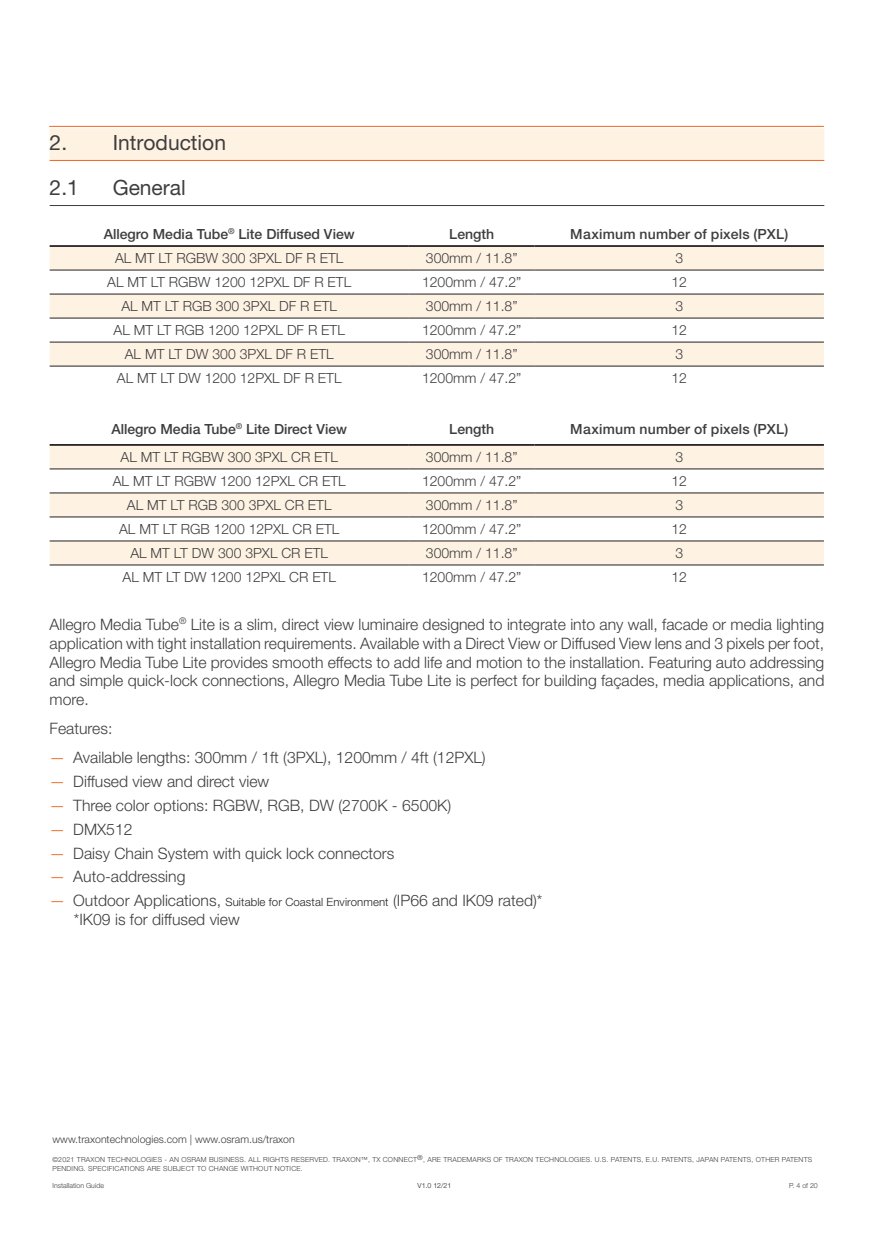
<style>
.page{position:relative;width:874px;height:1241px;background:#fff}
.page>*{position:absolute;margin:0;border:0;box-sizing:border-box;transform-origin:0 0}
.t1{font:21px "Helvetica Neue LT Pro";color:#3e3e3f}
.Main_Body_Paragraph{font:300 15.75px/18.9px "Helvetica Neue LT Pro";color:#3e3e3f;text-align:justify}
.Table_Content{font:300 14px "Helvetica Neue LT Pro";color:#3e3e3f}
.Table_Content-2{font:500 14px "Helvetica Neue LT Pro";color:#3e3e3f}
.t2{font:300 10.5px "Helvetica Neue LT Pro";color:#3e3e3f}
.t3{font:300 7px/8.4px "Helvetica Neue LT Pro";letter-spacing:.03em;color:#3e3e3f}
.t4{font:300 7px "Helvetica Neue LT Pro";color:#3e3e3f}
.t5{font:300 7px "Helvetica Neue LT Pro";color:#231f20}
.s1{color:#f36421}
.s2{font-size:11.38px;color:#231f20}
</style>
<div class="page">
<hr style="left:49px;top:126px;width:774px;height:1px;background:#f36421">
<div style="left:50px;top:128px;width:773px;height:32px;background:#fef2e3"></div>
<hr style="left:50px;top:160px;width:773px;height:1px;background:#f36421">
<hr style="left:50px;top:205px;width:773px;height:1px;background:#3e3e3f">
<svg style="left:50px;top:247px;width:773px;height:118px;fill:#fef2e3"></svg>
<hr style="left:408px;top:245px;width:126px;height:2px;background:#231f20">
<hr style="left:534px;top:245px;width:289px;height:2px;background:#231f20">
<hr style="left:408px;top:269px;width:126px;height:1px;background:#231f20">
<hr style="left:534px;top:269px;width:289px;height:1px;background:#231f20">
<hr style="left:408px;top:293px;width:126px;height:1px;background:#231f20">
<hr style="left:534px;top:293px;width:289px;height:1px;background:#231f20">
<hr style="left:408px;top:317px;width:126px;height:1px;background:#231f20">
<hr style="left:534px;top:317px;width:289px;height:1px;background:#231f20">
<hr style="left:408px;top:341px;width:126px;height:1px;background:#231f20">
<hr style="left:534px;top:341px;width:289px;height:1px;background:#231f20">
<hr style="left:408px;top:365px;width:126px;height:1px;background:#231f20">
<hr style="left:534px;top:365px;width:289px;height:1px;background:#231f20">
<hr style="left:50px;top:245px;width:358px;height:2px;background:#231f20">
<hr style="left:50px;top:269px;width:358px;height:1px;background:#231f20">
<hr style="left:50px;top:293px;width:358px;height:1px;background:#231f20">
<hr style="left:50px;top:317px;width:358px;height:1px;background:#231f20">
<hr style="left:50px;top:341px;width:358px;height:1px;background:#231f20">
<hr style="left:50px;top:365px;width:358px;height:1px;background:#231f20">
<svg style="left:50px;top:445px;width:773px;height:119px;fill:#fef2e3"></svg>
<hr style="left:408px;top:444px;width:126px;height:1px;background:#231f20">
<hr style="left:534px;top:444px;width:289px;height:1px;background:#231f20">
<hr style="left:408px;top:468px;width:126px;height:1px;background:#231f20">
<hr style="left:534px;top:468px;width:289px;height:1px;background:#231f20">
<hr style="left:408px;top:492px;width:126px;height:1px;background:#231f20">
<hr style="left:534px;top:492px;width:289px;height:1px;background:#231f20">
<hr style="left:408px;top:516px;width:126px;height:1px;background:#231f20">
<hr style="left:534px;top:516px;width:289px;height:1px;background:#231f20">
<hr style="left:408px;top:540px;width:126px;height:1px;background:#231f20">
<hr style="left:534px;top:540px;width:289px;height:1px;background:#231f20">
<hr style="left:408px;top:564px;width:126px;height:1px;background:#231f20">
<hr style="left:534px;top:564px;width:289px;height:1px;background:#231f20">
<hr style="left:50px;top:540px;width:358px;height:1px;background:#231f20">
<hr style="left:50px;top:564px;width:358px;height:1px;background:#231f20">
<hr style="left:50px;top:444px;width:358px;height:1px;background:#231f20">
<hr style="left:50px;top:468px;width:358px;height:1px;background:#231f20">
<hr style="left:50px;top:492px;width:358px;height:1px;background:#231f20">
<hr style="left:50px;top:516px;width:358px;height:1px;background:#231f20">
<p class="t1" style="left:50px;top:130px;width:178px">2. Introduction</p>
<p class="t1" style="left:50px;top:175px;width:31px">2.1</p>
<p class="t1" style="left:113px;top:175px;width:75px">General</p>
<p class="Table_Content-2" style="left:104px;top:226px;width:252px">Allegro Media Tube<sup>®</sup> Lite Diffused View</p>
<p class="Table_Content-2" style="left:449px;top:226px;width:46px">Length</p>
<p class="Table_Content-2" style="left:570px;top:226px;width:219px">Maximum number of pixels (PXL)</p>
<p class="Table_Content" style="left:115px;top:249px;width:230px">AL MT LT RGBW 300 3PXL DF R ETL</p>
<p class="Table_Content" style="left:425px;top:249px;width:93px">300mm / 11.8”</p>
<p class="Table_Content" style="left:675px;top:249px;width:9px">3</p>
<p class="Table_Content" style="left:107px;top:273px;width:245px">AL MT LT RGBW 1200 12PXL DF R ETL</p>
<p class="Table_Content" style="left:422px;top:273px;width:101px">1200mm / 47.2”</p>
<p class="Table_Content" style="left:671px;top:273px;width:17px">12</p>
<p class="Table_Content" style="left:121px;top:297px;width:217px">AL MT LT RGB 300 3PXL DF R ETL</p>
<p class="Table_Content" style="left:425px;top:297px;width:93px">300mm / 11.8”</p>
<p class="Table_Content" style="left:675px;top:297px;width:9px">3</p>
<p class="Table_Content" style="left:113px;top:321px;width:233px">AL MT LT RGB 1200 12PXL DF R ETL</p>
<p class="Table_Content" style="left:422px;top:321px;width:101px">1200mm / 47.2”</p>
<p class="Table_Content" style="left:671px;top:321px;width:17px">12</p>
<p class="Table_Content" style="left:125px;top:345px;width:210px">AL MT LT DW 300 3PXL DF R ETL</p>
<p class="Table_Content" style="left:425px;top:345px;width:93px">300mm / 11.8”</p>
<p class="Table_Content" style="left:675px;top:345px;width:9px">3</p>
<p class="Table_Content" style="left:117px;top:369px;width:226px">AL MT LT DW 1200 12PXL DF R ETL</p>
<p class="Table_Content" style="left:422px;top:369px;width:101px">1200mm / 47.2”</p>
<p class="Table_Content" style="left:671px;top:369px;width:17px">12</p>
<p class="Table_Content-2" style="left:111px;top:420px;width:237px">Allegro Media Tube<sup>®</sup> Lite Direct View</p>
<p class="Table_Content-2" style="left:449px;top:420px;width:46px">Length</p>
<p class="Table_Content-2" style="left:570px;top:420px;width:219px">Maximum number of pixels (PXL)</p>
<p class="Table_Content" style="left:120px;top:448px;width:219px">AL MT LT RGBW 300 3PXL CR ETL</p>
<p class="Table_Content" style="left:425px;top:448px;width:93px">300mm / 11.8”</p>
<p class="Table_Content" style="left:675px;top:448px;width:9px">3</p>
<p class="Table_Content" style="left:113px;top:472px;width:234px">AL MT LT RGBW 1200 12PXL CR ETL</p>
<p class="Table_Content" style="left:422px;top:472px;width:101px">1200mm / 47.2”</p>
<p class="Table_Content" style="left:671px;top:472px;width:17px">12</p>
<p class="Table_Content" style="left:127px;top:496px;width:206px">AL MT LT RGB 300 3PXL CR ETL</p>
<p class="Table_Content" style="left:425px;top:496px;width:93px">300mm / 11.8”</p>
<p class="Table_Content" style="left:675px;top:496px;width:9px">3</p>
<p class="Table_Content" style="left:119px;top:520px;width:221px">AL MT LT RGB 1200 12PXL CR ETL</p>
<p class="Table_Content" style="left:422px;top:520px;width:101px">1200mm / 47.2”</p>
<p class="Table_Content" style="left:671px;top:520px;width:17px">12</p>
<p class="Table_Content" style="left:130px;top:544px;width:199px">AL MT LT DW 300 3PXL CR ETL</p>
<p class="Table_Content" style="left:425px;top:544px;width:93px">300mm / 11.8”</p>
<p class="Table_Content" style="left:675px;top:544px;width:9px">3</p>
<p class="Table_Content" style="left:122px;top:568px;width:215px">AL MT LT DW 1200 12PXL CR ETL</p>
<p class="Table_Content" style="left:422px;top:568px;width:101px">1200mm / 47.2”</p>
<p class="Table_Content" style="left:671px;top:568px;width:17px">12</p>
<p class="Main_Body_Paragraph" style="left:50px;top:614px;width:775px">Allegro Media Tube<sup>®</sup> Lite is a slim, direct view luminaire designed to integrate into any wall, facade or media lighting application with tight installation requirements. Available with a Direct View or Diffused View lens and 3 pixels per foot, Allegro Media Tube Lite provides smooth effects to add life and motion to the installation. Featuring auto addressing and simple quick-lock connections, Allegro Media Tube Lite is perfect for building façades, media applications, and more.</p>
<p class="Main_Body_Paragraph" style="left:50px;top:718px;width:64px">Features:</p>
<p class="Main_Body_Paragraph" style="left:50px;top:747px;width:437px"><span class="s1">—</span> Available lengths: 300mm / 1ft (3PXL), 1200mm / 4ft (12PXL)</p>
<p class="Main_Body_Paragraph" style="left:50px;top:771px;width:221px"><span class="s1">—</span> Diffused view and direct view</p>
<p class="Main_Body_Paragraph" style="left:50px;top:795px;width:403px"><span class="s1">—</span> Three color options: RGBW, RGB, DW (2700K - 6500K)</p>
<p class="Main_Body_Paragraph" style="left:50px;top:819px;width:84px"><span class="s1">—</span> DMX512</p>
<p class="Main_Body_Paragraph" style="left:50px;top:843px;width:346px"><span class="s1">—</span> Daisy Chain System with quick lock connectors</p>
<p class="Main_Body_Paragraph" style="left:50px;top:866px;width:137px"><span class="s1">—</span> Auto-addressing</p>
<p class="Main_Body_Paragraph" style="left:74px;top:890px;width:470px;text-indent:-24px"><span class="s1">—</span> Outdoor Applications, <span class="s2">Suitable for Coastal Environment</span> (IP66 and IK09 rated)* *IK09 is for diffused view</p>
<p class="t2" style="left:52px;top:1133px;width:243px">www.traxontechnologies.com | www.osram.us/traxon</p>
<p class="t3" style="left:52px;top:1155px;width:761px">©2021 TRAXON TECHNOLOGIES - AN OSRAM BUSINESS. ALL RIGHTS RESERVED. TRAXON™, TX CONNECT®, ARE TRADEMARKS OF TRAXON TECHNOLOGIES. U.S. PATENTS, E.U. PATENTS, JAPAN PATENTS, OTHER PATENTS<br>PENDING. SPECIFICATIONS ARE SUBJECT TO CHANGE WITHOUT NOTICE.</p>
<p class="t4" style="left:52px;top:1180px;width:53px">Installation Guide</p>
<p class="t5" style="left:417px;top:1180px;width:35px">V1.0 12/21</p>
<p class="t3" style="left:788px;top:1180px;width:30px">P. 4 of 20</p>
</div>
